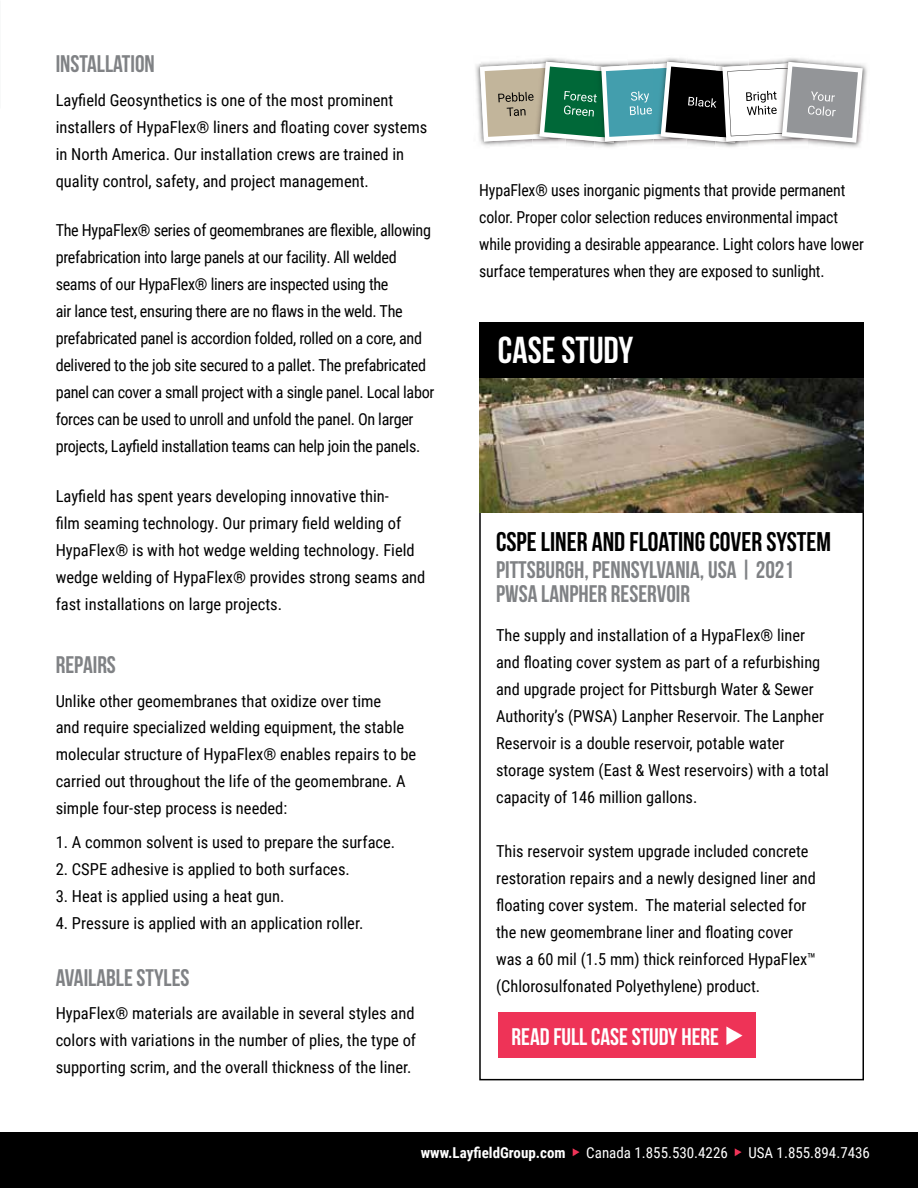
<style>
.page{position:relative;width:918px;height:1188px;background:#fff}
.page>*{position:absolute;margin:0;border:0;box-sizing:border-box;transform-origin:0 0}
.t1{font:700 37.5px "Bebas Neue";color:#fff}
.t2{font:700 27px "Bebas Neue";color:#000}
.t3{font:700 24px/24px "Bebas Neue";color:#808285}
.t4{font:700 24px "Bebas Neue";color:#fff}
.t5{font:16.5px/27px "Roboto Condensed";color:#000}
.t6{font:16.5px/27px "Roboto Condensed";letter-spacing:-.02em;color:#000}
.t7{font:16.5px/27px "Roboto Condensed";color:#000;scale:.96 1}
.t8{font:15px "Roboto Condensed";color:#fff}
.t9{font:700 15px "Roboto Condensed";color:#fff}
</style>
<div class="page">
<div style="left:479px;top:323px;width:385px;height:67px;background:#000"></div>
<div style="left:479px;top:323px;width:385px;height:757px;border:2px solid #000"></div>
<img style="left:475px;top:59px;width:392px;height:89px">
<img style="left:533px;top:58px;width:33px;height:90px">
<img style="left:594px;top:59px;width:33px;height:89px">
<img style="left:654px;top:58px;width:33px;height:90px">
<img style="left:716px;top:59px;width:33px;height:89px">
<img style="left:775px;top:58px;width:33px;height:90px">
<svg style="left:480px;top:62px;width:383px;height:81px"></svg>
<div style="left:0;top:1133px;width:8px;height:55px;background:#000"></div>
<div style="left:8px;top:1133px;width:910px;height:55px;background:#000"></div>
<svg style="left:573px;top:1148px;width:6px;height:8px"></svg>
<svg style="left:735px;top:1148px;width:6px;height:8px"></svg>
<img style="left:479px;top:378px;width:385px;height:134px">
<div style="left:498px;top:1012px;width:258px;height:46px;background:#ee3357"></div>
<svg style="left:726px;top:1026px;width:16px;height:19px"></svg>
<h3 class="t3" style="left:56px;top:51px;width:101px">INSTALLATION</h3>
<p class="t5" style="left:56px;top:86px;width:373px">Layfield Geosynthetics is one of the most prominent installers of HypaFlex® liners and floating cover systems in North America. Our installation crews are trained in quality control, safety, and project management.</p>
<p class="t6" style="left:56px;top:216px;width:380px">The HypaFlex® series of geomembranes are flexible, allowing prefabrication into large panels at our facility. All welded seams of our HypaFlex® liners are inspected using the<br>air lance test, ensuring there are no flaws in the weld. The prefabricated panel is accordion folded, rolled on a core, and delivered to the job site secured to a pallet. The prefabricated panel can cover a small project with a single panel. Local labor forces can be used to unroll and unfold the panel. On larger projects, Layfield installation teams can help join the panels.</p>
<p class="t5" style="left:56px;top:482px;width:371px">Layfield has spent years developing innovative thin-<br>film seaming technology. Our primary field welding of HypaFlex® is with hot wedge welding technology. Field wedge welding of HypaFlex® provides strong seams and fast installations on large projects.</p>
<h3 class="t3" style="left:56px;top:652px;width:62px">REPAIRS</h3>
<p class="t5" style="left:56px;top:687px;width:362px">Unlike other geomembranes that oxidize over time<br>and require specialized welding equipment, the stable molecular structure of HypaFlex® enables repairs to be carried out throughout the life of the geomembrane. A simple four-step process is needed:</p>
<p class="t5" style="left:56px;top:828px;width:341px">1. A common solvent is used to prepare the surface.</p>
<p class="t5" style="left:56px;top:855px;width:296px">2. CSPE adhesive is applied to both surfaces.</p>
<p class="t5" style="left:56px;top:882px;width:230px">3. Heat is applied using a heat gun.</p>
<p class="t5" style="left:56px;top:909px;width:309px">4. Pressure is applied with an application roller.</p>
<h3 class="t3" style="left:56px;top:965px;width:135px">AVAILABLE STYLES</h3>
<p class="t5" style="left:56px;top:999px;width:362px;text-align:justify">HypaFlex® materials are available in several styles and colors with variations in the number of plies, the type of supporting scrim, and the overall thickness of the liner.</p>
<p class="t7" style="left:479px;top:176px;width:402px">HypaFlex® uses inorganic pigments that provide permanent color. Proper color selection reduces environmental impact while providing a desirable appearance. Light colors have lower surface temperatures when they are exposed to sunlight.</p>
<h1 class="t1" style="left:498px;top:329px;width:137px">CASE STUDY</h1>
<h2 class="t2" style="left:496px;top:527px;width:336px">CSPE LINER AND FLOATING COVER SYSTEM</h2>
<h3 class="t3" style="left:496px;top:557px;width:299px">PITTSBURGH, PENNSYLVANIA, USA | 2021<br>PWSA LANPHER RESERVOIR</h3>
<p class="t5" style="left:496px;top:621px;width:334px">The supply and installation of a HypaFlex® liner and floating cover system as part of a refurbishing and upgrade project for Pittsburgh Water &amp; Sewer Authority’s (PWSA) Lanpher Reservoir. The Lanpher Reservoir is a double reservoir, potable water storage system (East &amp; West reservoirs) with a total capacity of 146 million gallons.</p>
<p class="t5" style="left:496px;top:837px;width:322px">This reservoir system upgrade included concrete restoration repairs and a newly designed liner and floating cover system. The material selected for the new geomembrane liner and floating cover was a 60 mil (1.5 mm) thick reinforced HypaFlex™ (Chlorosulfonated Polyethylene) product.</p>
<h3 class="t4" style="left:512px;top:1023px;width:209px">READ FULL CASE STUDY HERE</h3>
<p class="t9" style="left:421px;top:1142px;width:147px">www.LayfieldGroup.com</p>
<p class="t8" style="left:586px;top:1142px;width:143px">Canada 1.855.530.4226</p>
<p class="t8" style="left:748px;top:1142px;width:123px">USA 1.855.894.7436</p>
</div>
